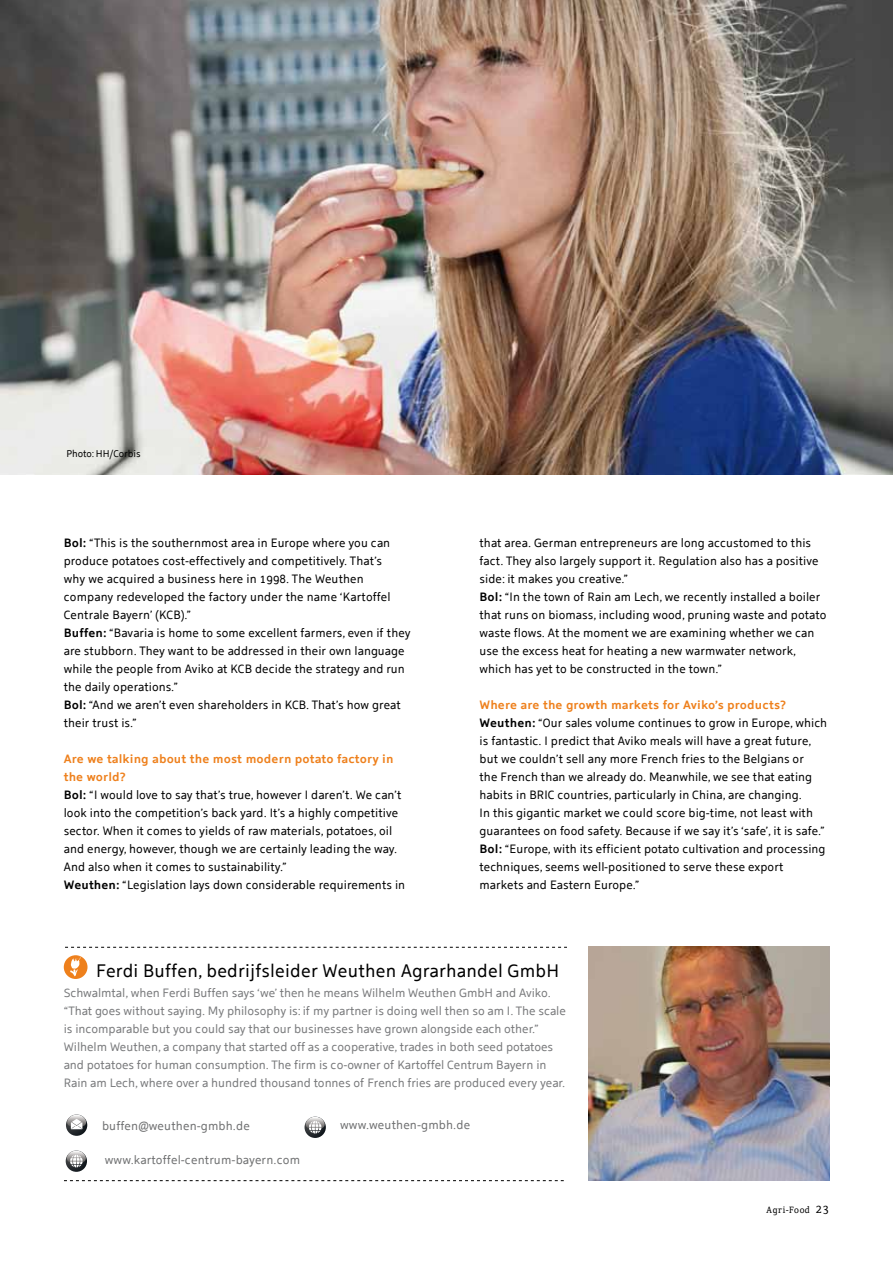
<style>
.page{position:relative;width:893px;height:1263px;background:#fff}
.page>*{position:absolute;margin:0;border:0;box-sizing:border-box;transform-origin:0 0}
.t1{font:18px "Holland Sans";letter-spacing:.005em;color:#000}
.t2{font:12px/18px "Holland Sans";color:#000}
.t3{font:12px/18px "Holland Sans";letter-spacing:-.01em;color:#797a7c}
.t4{font:12px "Holland Sans";letter-spacing:.005em;color:#707172}
.t5{font:9.75px "Holland Sans";letter-spacing:-.01em;color:#000}
.t6{font:9px "Holland Serif";letter-spacing:.04em;color:#000}
.s1{font-weight:700}
.s2{font-weight:700;color:#ee801c}
.s3{font-size:12px}
</style>
<div class="page">
<svg style="left:65px;top:947px;width:502px;height:1px"></svg>
<svg style="left:64px;top:1180px;width:500px;height:1px"></svg>
<img style="left:588px;top:946px;width:241px;height:234px">
<div style="left:64px;top:955px;width:24px;height:24px;background:#ee801c;border-radius:50%"></div>
<svg style="left:70px;top:956px;width:11px;height:20px"></svg>
<svg style="left:66px;top:1150px;width:21px;height:22px"></svg>
<svg style="left:67px;top:1150px;width:19px;height:17px"></svg>
<svg style="left:66px;top:1114px;width:21px;height:22px"></svg>
<svg style="left:67px;top:1114px;width:19px;height:15px"></svg>
<svg style="left:305px;top:1116px;width:21px;height:22px"></svg>
<svg style="left:306px;top:1117px;width:19px;height:16px"></svg>
<img style="left:0;top:0;width:893px;height:475px">
<p class="t5" style="left:66px;top:446px;width:76px">Photo: HH/Corbis</p>
<p class="t2" style="left:64px;top:532px;width:348px"><span class="s1">Bol:</span> “This is the southernmost area in Europe where you can produce potatoes cost-effectively and competitively. That’s<br>why we acquired a business here in 1998. The Weuthen company redeveloped the factory under the name ‘Kartoffel Centrale Bayern’ (KCB).”<br><span class="s1">Buffen:</span> “Bavaria is home to some excellent farmers, even if they are stubborn. They want to be addressed in their own language while the people from Aviko at KCB decide the strategy and run the daily operations.”<br><span class="s1">Bol:</span> “And we aren’t even shareholders in KCB. That’s how great their trust is.”</p>
<p class="t2" style="left:64px;top:748px;width:343px"><span class="s2">Are we talking about the most modern potato factory in the world?<br></span><span class="s1">Bol:</span> “I would love to say that’s true, however I daren’t. We can’t look into the competition’s back yard. It’s a highly competitive sector. When it comes to yields of raw materials, potatoes, oil and energy, however, though we are certainly leading the way.<br>And also when it comes to sustainability.”<br><span class="s1">Weuthen:</span> “Legislation lays down considerable requirements in</p>
<p class="t2" style="left:480px;top:532px;width:348px">that area. German entrepreneurs are long accustomed to this fact. They also largely support it. Regulation also has a positive side: it makes you creative.”<br><span class="s1">Bol:</span> “In the town of Rain am Lech, we recently installed a boiler that runs on biomass, including wood, pruning waste and potato waste flows. At the moment we are examining whether we can use the excess heat for heating a new warmwater network, which has yet to be constructed in the town.”</p>
<p class="t2" style="left:480px;top:694px;width:349px"><span class="s2">Where are the growth markets for Aviko’s products?<br></span><span class="s1">Weuthen:</span> “Our sales volume continues to grow in Europe, which is fantastic. I predict that Aviko meals will have a great future, but we couldn’t sell any more French fries to the Belgians or<br>the French than we already do. Meanwhile, we see that eating habits in BRIC countries, particularly in China, are changing.<br>In this gigantic market we could score big-time, not least with guarantees on food safety. Because if we say it’s ‘safe’, it is safe.” <span class="s1">Bol:</span> “Europe, with its efficient potato cultivation and processing techniques, seems well-positioned to serve these export markets and Eastern Europe.”</p>
<h1 class="t1" style="left:96px;top:957px;width:465px">Ferdi Buffen, bedrijfsleider Weuthen Agrarhandel GmbH</h1>
<p class="t3" style="left:64px;top:982px;width:504px">Schwalmtal, when Ferdi Buffen says ‘we’ then he means Wilhelm Weuthen GmbH and Aviko. “That goes without saying. My philosophy is: if my partner is doing well then so am I. The scale is incomparable but you could say that our businesses have grown alongside each other.” Wilhelm Weuthen, a company that started off as a cooperative, trades in both seed potatoes and potatoes for human consumption. The firm is co-owner of Kartoffel Centrum Bayern in Rain am Lech, where over a hundred thousand tonnes of French fries are produced every year.</p>
<p class="t4" style="left:102px;top:1116px;width:149px">buffen@weuthen-gmbh.de</p>
<p class="t4" style="left:340px;top:1116px;width:132px">www.weuthen-gmbh.de</p>
<p class="t4" style="left:105px;top:1151px;width:197px">www.kartoffel-centrum-bayern.com</p>
<p class="t6" style="left:766px;top:1202px;width:64px">Agri-Food <span class="s3">23</span></p>
</div>
